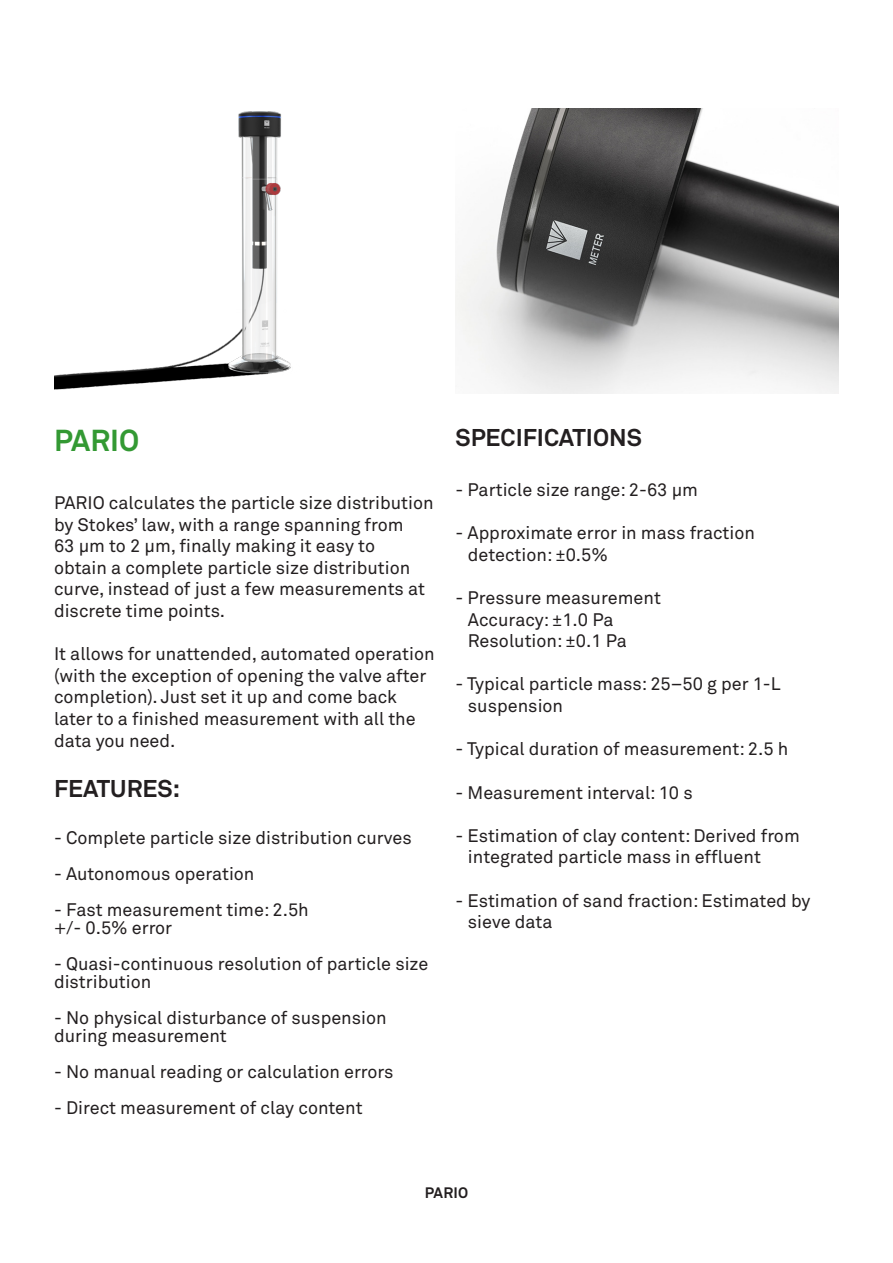
<style>
.page{position:relative;width:893px;height:1263px;background:#fff}
.page>*{position:absolute;margin:0;border:0;box-sizing:border-box;transform-origin:0 0}
.Green_title{font:700 30px "Akkurat Pro";color:#393}
.Specification_title{font:700 24px "Akkurat Pro";color:#231f20}
.body_copy{font:18px/21.6px "Akkurat Pro";color:#231f20}
.Specification_title-2{font:18px "Akkurat Pro";color:#231f20}
.t1{font:700 15px "Akkurat Pro";letter-spacing:.01em;color:#231f20}
</style>
<div class="page">
<img style="left:54px;top:111px;width:237px;height:279px">
<img style="left:455px;top:108px;width:384px;height:286px">
<p class="Green_title" style="left:54px;top:422px;width:87px">PARIO</p>
<p class="body_copy" style="left:54px;top:492px;width:381px">PARIO calculates the particle size distribution by Stokes’ law, with a range spanning from<br>63 μm to 2 μm, finally making it easy to<br>obtain a complete particle size distribution curve, instead of just a few measurements at discrete time points.</p>
<p class="body_copy" style="left:54px;top:643px;width:382px">It allows for unattended, automated operation (with the exception of opening the valve after completion). Just set it up and come back later to a finished measurement with all the data you need.</p>
<p class="Specification_title" style="left:54px;top:774px;width:128px">FEATURES:</p>
<p class="Specification_title-2" style="left:54px;top:827px;width:359px">- Complete particle size distribution curves</p>
<p class="body_copy" style="left:54px;top:863px;width:202px">- Autonomous operation</p>
<p class="body_copy" style="left:54px;top:899px;width:256px">- Fast measurement time: 2.5h</p>
<p class="body_copy" style="left:54px;top:917px;width:120px">+/- 0.5% error</p>
<p class="body_copy" style="left:54px;top:955px;width:376px;line-height:18px">- Quasi-continuous resolution of particle size distribution</p>
<p class="body_copy" style="left:54px;top:1009px;width:334px;line-height:18px">- No physical disturbance of suspension during measurement</p>
<p class="body_copy" style="left:54px;top:1061px;width:341px">- No manual reading or calculation errors</p>
<p class="body_copy" style="left:54px;top:1097px;width:310px">- Direct measurement of clay content</p>
<p class="Specification_title" style="left:455px;top:422px;width:188px">SPECIFICATIONS</p>
<p class="body_copy" style="left:455px;top:479px;width:244px">- Particle size range: 2-63 μm</p>
<p class="body_copy" style="left:455px;top:522px;width:301px">- Approximate error in mass fraction</p>
<p class="body_copy" style="left:468px;top:544px;width:142px">detection: ±0.5%</p>
<p class="body_copy" style="left:455px;top:587px;width:207px">- Pressure measurement</p>
<p class="body_copy" style="left:468px;top:609px;width:147px">Accuracy: ±1.0 Pa</p>
<p class="body_copy" style="left:468px;top:630px;width:161px">Resolution: ±0.1 Pa</p>
<p class="body_copy" style="left:455px;top:673px;width:327px">- Typical particle mass: 25−50 g per 1-L</p>
<p class="body_copy" style="left:468px;top:695px;width:97px">suspension</p>
<p class="body_copy" style="left:455px;top:738px;width:334px">- Typical duration of measurement: 2.5 h</p>
<p class="body_copy" style="left:455px;top:781px;width:239px">- Measurement interval: 10 s</p>
<p class="body_copy" style="left:455px;top:825px;width:346px">- Estimation of clay content: Derived from</p>
<p class="body_copy" style="left:468px;top:846px;width:295px">integrated particle mass in effluent</p>
<p class="body_copy" style="left:455px;top:889px;width:357px">- Estimation of sand fraction: Estimated by</p>
<p class="body_copy" style="left:468px;top:911px;width:86px">sieve data</p>
<p class="t1" style="left:425px;top:1184px;width:45px">PARIO</p>
</div>
